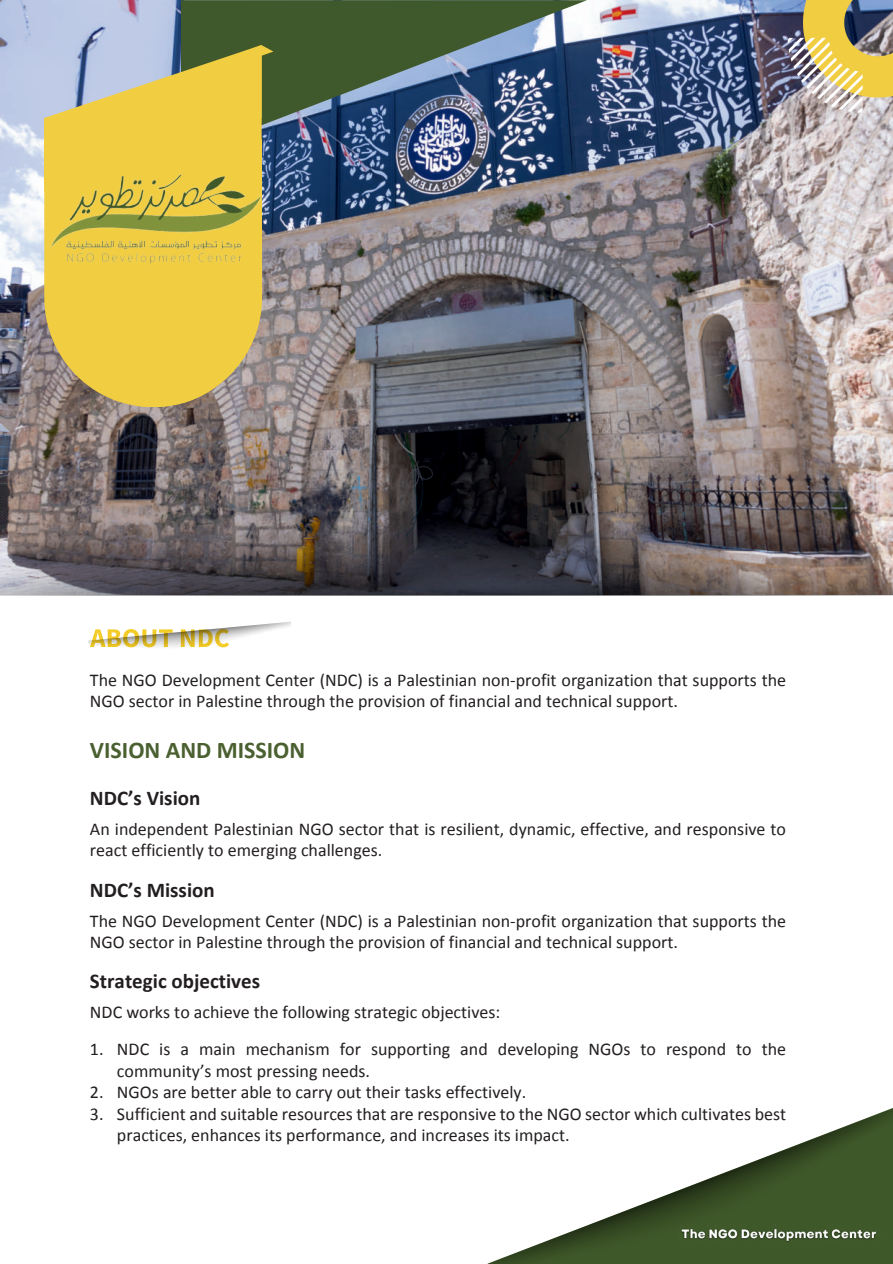
<style>
.page{position:relative;width:893px;height:1264px;background:#fff}
.page>*{position:absolute;margin:0;border:0;box-sizing:border-box;transform-origin:0 0}
.t1{font:700 24px "Calibri";color:#4b6030}
.t2{font:700 21px "Calibri";color:#231f20}
.t3{font:18px/21.6px "Calibri";color:#231f20}
</style>
<div class="page">
<img style="left:0;top:0;width:892px;height:509px">
<img style="left:0;top:509px;width:892px;height:86px">
<img style="left:88px;top:621px;width:203px;height:27px">
<svg style="left:181px;top:0;width:406px;height:156px;background:#4a6364"></svg>
<svg style="left:44px;top:212px;width:218px;height:195px;background:#e1c14d"></svg>
<img style="left:489px;top:1108px;width:403px;height:155px">
<img style="left:678px;top:1224px;width:202px;height:20px">
<svg style="left:44px;top:45px;width:229px;height:167px;background:#d1bf66"></svg>
<img style="left:787px;top:0;width:105px;height:113px">
<img style="left:49px;top:171px;width:218px;height:96px">
<p class="t3" style="left:90px;top:669px;width:697px">The NGO Development Center (NDC) is a Palestinian non-profit organization that supports the<br>NGO sector in Palestine through the provision of financial and technical support.</p>
<h1 class="t1" style="left:90px;top:734px;width:217px">VISION AND MISSION</h1>
<p class="t2" style="left:90px;top:784px;width:112px">NDC’s Vision</p>
<p class="t3" style="left:90px;top:818px;width:697px">An independent Palestinian NGO sector that is resilient, dynamic, effective, and responsive to react efficiently to emerging challenges.</p>
<p class="t2" style="left:90px;top:876px;width:126px">NDC’s Mission</p>
<p class="t3" style="left:90px;top:909px;width:697px">The NGO Development Center (NDC) is a Palestinian non-profit organization that supports the<br>NGO sector in Palestine through the provision of financial and technical support.</p>
<p class="t2" style="left:90px;top:968px;width:172px">Strategic objectives</p>
<p class="t3" style="left:90px;top:1001px;width:412px">NDC works to achieve the following strategic objectives:</p>
<p class="t3" style="left:117px;top:1038px;width:670px;text-indent:-27px">1. NDC is a main mechanism for supporting and developing NGOs to respond to the community’s most pressing needs.</p>
<p class="t3" style="left:90px;top:1081px;width:438px">2. NGOs are better able to carry out their tasks effectively.</p>
<p class="t3" style="left:117px;top:1103px;width:670px;text-indent:-27px">3. Sufficient and suitable resources that are responsive to the NGO sector which cultivates best practices, enhances its performance, and increases its impact.</p>
</div>
